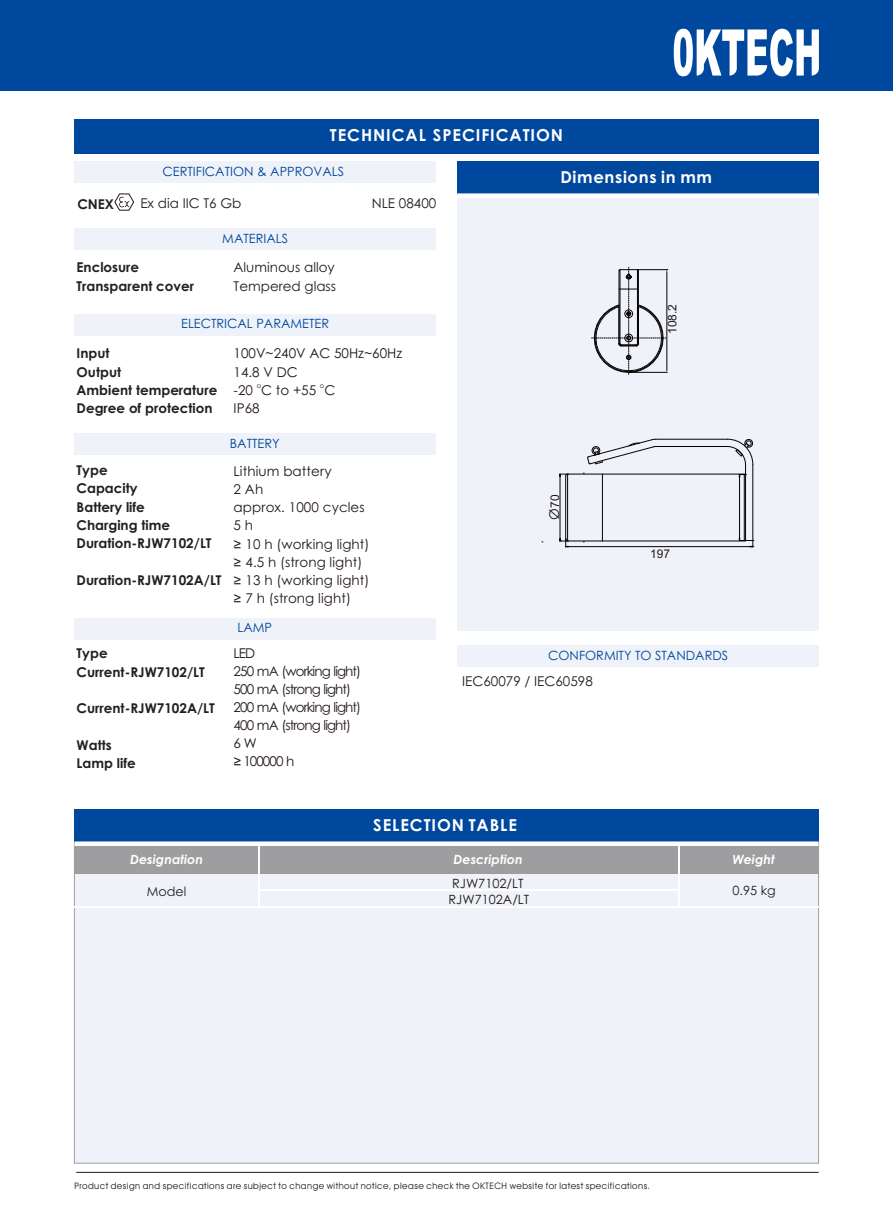
<style>
.page{position:relative;width:893px;height:1212px;background:#fff}
.page>*{position:absolute;margin:0;border:0;box-sizing:border-box;transform-origin:0 0}
.t1{font:700 16.5px "Century Gothic";letter-spacing:.055em;color:#fff}
.t2{font:700 13.5px/18.3px "Century Gothic";color:#211f1f}
.t3{font:13.5px/18.3px "Century Gothic";color:#231916}
.t4{font:13.5px/18px "Century Gothic";letter-spacing:-.07em;color:#231916}
.t5{font:13.5px/18.3px "Century Gothic";color:#211f1f}
.t6{font:12.75px "Century Gothic";color:#00479e}
.t7{font:italic 700 12.75px "Century Gothic";color:#fff}
.t8{font:12.75px "Century Gothic";color:#231916}
.t9{font:12.75px "Century Gothic";color:#241f21}
.t10{font:12px "Arial";color:#241714}
.t11{font:9px "Avant Garde IT Cby BT";letter-spacing:.055em;color:#1f1a17}
.t12{font:6.75px "Century Gothic";color:#231916}
.s1{font-family:"Arial Unicode MS"}
.s2{font-family:"Century Gothic";font-size:13.5px;color:#211f1f}
</style>
<div class="page">
<div style="left:457px;top:646px;width:362px;height:21px;background:#eff3f9"></div>
<div style="left:74px;top:844px;width:745px;height:319px;background:#eff3f9"></div>
<div style="left:74px;top:844px;width:745px;height:30px;background:#9e9ea1"></div>
<div style="left:74px;top:810px;width:745px;height:34px;background:#00479e"></div>
<hr style="left:259px;top:844px;width:1px;height:63px;background:#fff">
<hr style="left:679px;top:844px;width:1px;height:64px;background:#fff">
<hr style="left:74px;top:906px;width:745px;height:1px;background:#fff">
<div style="left:74px;top:841px;width:745px;height:5px;background:#fff"></div>
<div style="left:457px;top:194px;width:362px;height:436px;background:#eff3f9"></div>
<div style="left:74px;top:314px;width:362px;height:21px;background:#eff3f9"></div>
<div style="left:74px;top:119px;width:745px;height:34px;background:#00479e"></div>
<div style="left:74px;top:162px;width:362px;height:21px;background:#eff3f9"></div>
<div style="left:74px;top:229px;width:362px;height:21px;background:#eff3f9"></div>
<div style="left:457px;top:162px;width:362px;height:34px;background:#00479e"></div>
<div style="left:457px;top:193px;width:362px;height:5px;background:#fff"></div>
<div style="left:74px;top:434px;width:361px;height:21px;background:#eff3f9"></div>
<div style="left:74px;top:618px;width:361px;height:21px;background:#eff3f9"></div>
<hr style="left:76px;top:1172px;width:743px;height:1px;background:#241714">
<div style="left:0;top:0;width:893px;height:91px;background:#00479e"></div>
<svg style="left:674px;top:29px;width:145px;height:47px"></svg>
<hr style="left:260px;top:890px;width:419px;height:1px;background:#fff">
<hr style="left:568px;top:541px;width:177px;height:1px;background:#050000">
<hr style="left:565px;top:476px;width:1px;height:63px;background:#050000">
<hr style="left:602px;top:474px;width:1px;height:67px;background:#050000">
<hr style="left:568px;top:474px;width:177px;height:1px;background:#050000">
<hr style="left:567px;top:474px;width:1px;height:67px;background:#050000">
<hr style="left:744px;top:474px;width:1px;height:66px;background:#050000">
<hr style="left:656px;top:446px;width:71px;height:1px;background:#050000">
<hr style="left:656px;top:439px;width:72px;height:1px;background:#050000">
<hr style="left:745px;top:465px;width:1px;height:75px;background:#050000">
<hr style="left:752px;top:464px;width:1px;height:76px;background:#050000">
<svg style="left:727px;top:438px;width:27px;height:27px"></svg>
<svg style="left:587px;top:439px;width:69px;height:25px"></svg>
<hr style="left:568px;top:546px;width:182px;height:1px;background:#050000">
<hr style="left:560px;top:476px;width:1px;height:63px;background:#050000">
<svg style="left:559px;top:474px;width:10px;height:3px"></svg>
<svg style="left:559px;top:538px;width:10px;height:9px"></svg>
<hr style="left:739px;top:477px;width:1px;height:61px;background:#050000">
<svg style="left:739px;top:538px;width:15px;height:9px"></svg>
<svg style="left:591px;top:267px;width:77px;height:108px"></svg>
<svg style="left:114px;top:193px;width:21px;height:18px"></svg>
<p class="t1" style="left:330px;top:128px;width:235px">TECHNICAL SPECIFICATION</p>
<p class="t6" style="left:163px;top:166px;width:183px">CERTIFICATION &amp; APPROVALS</p>
<p class="t2" style="left:77px;top:196px;width:38px">CNEX</p>
<p class="t5" style="left:140px;top:195px;width:103px">Ex dia IIC T6 Gb</p>
<p class="t5" style="left:372px;top:195px;width:66px">NLE 08400</p>
<p class="t6" style="left:222px;top:233px;width:67px">MATERIALS</p>
<p class="t2" style="left:77px;top:260px;width:119px">Enclosure<br>Transparent cover</p>
<p class="t5" style="left:234px;top:260px;width:104px">Aluminous alloy<br>Tempered glass</p>
<p class="t6" style="left:181px;top:318px;width:149px">ELECTRICAL PARAMETER</p>
<p class="t2" style="left:77px;top:346px;width:142px">Input<br>Output<br>Ambient temperature<br>Degree of protection</p>
<p class="t3" style="left:234px;top:346px;width:170px">100V~240V AC 50Hz~60Hz<br>14.8 V DC</p>
<p class="t12" style="left:257px;top:383px;width:6px">o</p>
<p class="t12" style="left:320px;top:383px;width:6px">o</p>
<p class="t3" style="left:234px;top:382px;width:103px">-20 C to +55 C<br>IP68</p>
<p class="t2" style="left:77px;top:462px;width:137px">Type<br>Capacity<br>Battery life<br>Charging time<br>Duration-RJW7102/LT</p>
<p class="t2" style="left:77px;top:572px;width:146px">Duration-RJW7102A/LT</p>
<p class="t2" style="left:77px;top:645px;width:130px">Type<br>Current-RJW7102/LT</p>
<p class="t2" style="left:77px;top:700px;width:140px">Current-RJW7102A/LT</p>
<p class="t2" style="left:77px;top:737px;width:61px">Watts<br>Lamp life</p>
<p class="t6" style="left:230px;top:438px;width:51px">BATTERY</p>
<p class="t3" style="left:234px;top:463px;width:137px">Lithium battery<br>2 Ah<br>approx. 1000 cycles<br>5 h<br><span class="s1">≥</span> 10 h (working light) <span class="s1">≥</span> 4.5 h (strong light) <span class="s1">≥</span> 13 h (working light) <span class="s1">≥</span> 7 h (strong light)</p>
<p class="t6" style="left:237px;top:622px;width:36px">LAMP</p>
<p class="t4" style="left:234px;top:645px;width:129px">LED<br>250 mA (working light)<br>500 mA (strong light)<br>200 mA (working light)<br>400 mA (strong light)<br>6 W<br><span class="s1">≥</span> 100000 h</p>
<p class="t1" style="left:560px;top:171px;width:153px">Dimensions in mm</p>
<p class="t10" style="left:550px;top:520px;width:27px;rotate:-90deg"><span class="s2">Ø</span>70</p>
<p class="t10" style="left:668px;top:334px;width:32px;rotate:-90deg">108.2</p>
<p class="t10" style="left:650px;top:549px;width:22px">197</p>
<p class="t6" style="left:548px;top:650px;width:182px">CONFORMITY TO STANDARDS</p>
<p class="t5" style="left:462px;top:673px;width:132px">IEC60079 / IEC60598</p>
<p class="t1" style="left:373px;top:819px;width:145px">SELECTION TABLE</p>
<p class="t7" style="left:130px;top:854px;width:74px">Designation</p>
<p class="t7" style="left:454px;top:854px;width:71px">Description</p>
<p class="t7" style="left:732px;top:854px;width:44px">Weight</p>
<p class="t9" style="left:147px;top:886px;width:41px">Model</p>
<p class="t8" style="left:452px;top:878px;width:73px">RJW7102/LT</p>
<p class="t8" style="left:449px;top:894px;width:82px">RJW7102A/LT</p>
<p class="t9" style="left:732px;top:886px;width:45px">0.95 kg</p>
<p class="t11" style="left:75px;top:1182px;width:577px">Product design and specifications are subject to change without notice, please check the OKTECH website for latest specifications.</p>
</div>
